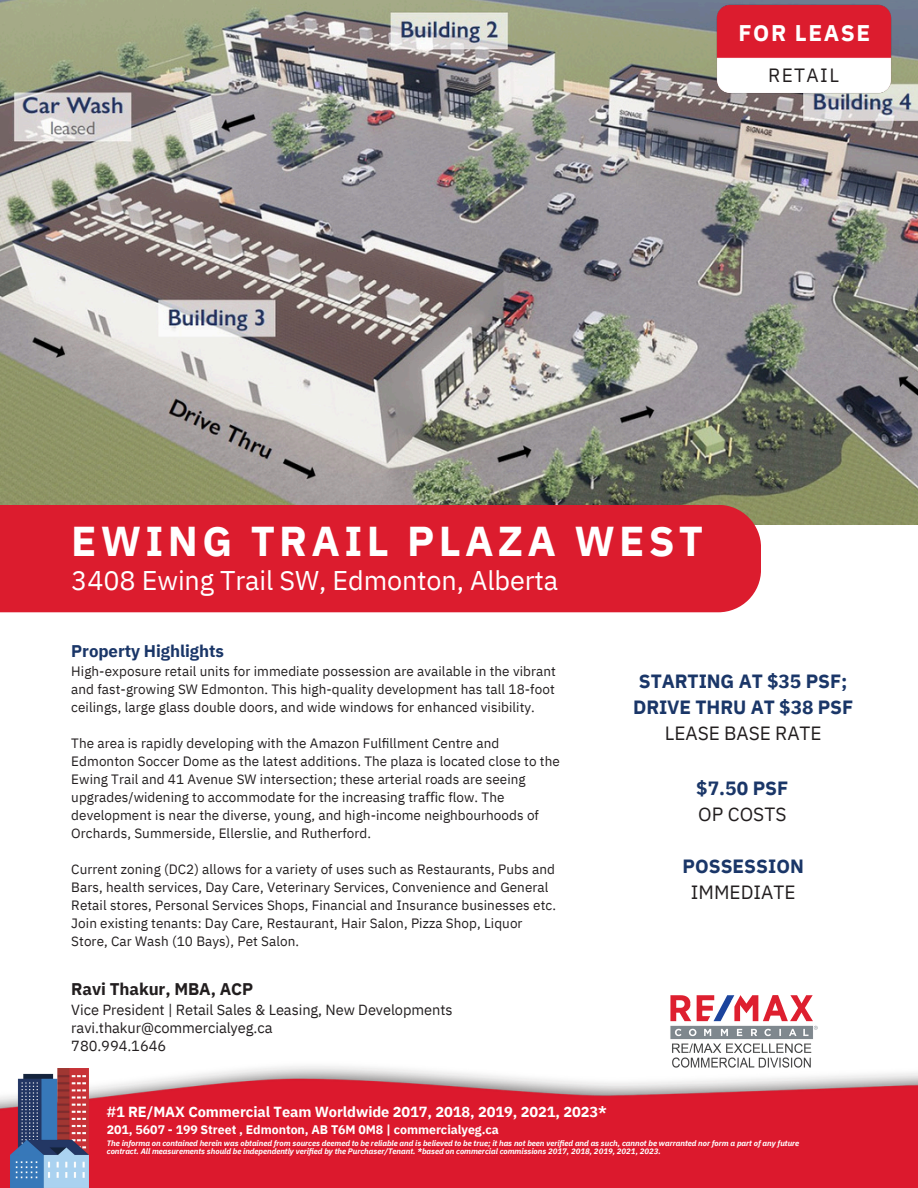
<style>
.page{position:relative;width:918px;height:1188px;background:#fff}
.page>*{position:absolute;margin:0;border:0;box-sizing:border-box;transform-origin:0 0}
.t1{font:700 41.7px "IBM Plex Sans";letter-spacing:.105em;color:#fff}
.t2{font:27px "IBM Plex Sans";letter-spacing:-.005em;color:#fff}
.t3{font:700 22.65px "IBM Plex Sans";letter-spacing:.07em;color:#fff}
.t4{font:700 19.2px/25.8px "IBM Plex Sans";letter-spacing:-.005em;color:#1a3668;text-align:center}
.t5{font:19.2px "IBM Plex Sans";letter-spacing:.07em;color:#221e1f}
.t6{font:700 16.8px "IBM Plex Sans";letter-spacing:-.005em;color:#1a3668}
.t7{font:700 16.8px "IBM Plex Sans";letter-spacing:-.005em;color:#221e1f}
.t8{font:14.7px/18px "IBM Plex Sans";letter-spacing:-.005em;color:#221e1f}
.t9{font:700 14.7px "IBM Plex Sans";letter-spacing:-.005em;color:#fff}
.t10{font:13.5px/18px "IBM Plex Sans";letter-spacing:.005em;color:#221e1f}
.t11{font:700 12.3px "IBM Plex Sans";letter-spacing:-.005em;color:#fff}
.t12{font:italic 700 7.8px/7.8px "IBM Plex Sans";letter-spacing:-.005em;color:#fff}
.s1{font-family:"Noto Sans"}
.s2{font-weight:400;color:#221e1f}
</style>
<div class="page">
<img style="left:0;top:0;width:918px;height:524px">
<img style="left:711px;top:0;width:186px;height:99px">
<img style="left:0;top:1066px;width:918px;height:122px">
<img style="left:10px;top:1069px;width:79px;height:119px">
<img style="left:670px;top:996px;width:148px;height:73px">
<div style="left:0;top:505px;width:761px;height:107px;background:#dc1c2e"></div>
<h5 class="t3" style="left:738px;top:18px;width:133px">FOR LEASE</h5>
<h5 class="t5" style="left:768px;top:62px;width:72px">RETAIL</h5>
<h5 class="t1" style="left:71px;top:513px;width:633px">EWING TRAIL PLAZA WEST</h5>
<h5 class="t2" style="left:71px;top:562px;width:489px">3408 Ewing Trail SW, Edmonton, Alberta</h5>
<h5 class="t6" style="left:71px;top:640px;width:154px">Property Highlights</h5>
<h5 class="t10" style="left:71px;top:662px;width:486px;text-align:justify">High-exposure retail units for immediate possession are available in the vibrant and fast-growing SW Edmonton. This high-quality development has tall 18-foot ceilings, large glass double doors, and wide windows for enhanced visibility.</h5>
<p class="t10" style="left:71px;top:734px;width:490px">The area is rapidly developing with the Amazon Fulfillment Centre and Edmonton Soccer Dome as the latest additions. The plaza is located close to the Ewing Trail and 41 Avenue SW intersection; these arterial roads are seeing upgrades/widening to accommodate for the increasing tra<span class="s1">ffi</span>c flow. The development is near the diverse, young, and high-income neighbourhoods of Orchards, Summerside, Ellerslie, and Rutherford.</p>
<p class="t10" style="left:71px;top:860px;width:486px">Current zoning (DC2) allows for a variety of uses such as Restaurants, Pubs and Bars, health services, Day Care, Veterinary Services, Convenience and General Retail stores, Personal Services Shops, Financial and Insurance businesses etc.<br>Join existing tenants: Day Care, Restaurant, Hair Salon, Pizza Shop, Liquor Store, Car Wash (10 Bays), Pet Salon.</p>
<p class="t7" style="left:71px;top:978px;width:183px">Ravi Thakur, MBA, ACP</p>
<p class="t8" style="left:71px;top:1001px;width:383px">Vice President | Retail Sales &amp; Leasing, New Developments ravi.thakur@commercialyeg.ca<br>780.994.1646</p>
<p class="t9" style="left:107px;top:1102px;width:502px">#1 RE/MAX Commercial Team Worldwide 2017, 2018, 2019, 2021, 2023*</p>
<h3 class="t4" style="left:633px;top:668px;width:222px">STARTING AT $35 PSF;<br>DRIVE THRU AT $38 PSF<br><span class="s2">LEASE BASE RATE</span></h3>
<h3 class="t4" style="left:696px;top:775px;width:94px;text-align:left">$7.50 PSF<br><span class="s2">OP COSTS</span></h3>
<h3 class="t4" style="left:682px;top:853px;width:123px">POSSESSION<br><span class="s2">IMMEDIATE</span></h3>
<h4 class="t11" style="left:107px;top:1121px;width:393px">201, 5607 - 199 Street , Edmonton, AB T6M 0M8 | commercialyeg.ca</h4>
<p class="t12" style="left:107px;top:1139px;width:694px">The informa on contained herein was obtained from sources deemed to be reliable and is believed to be true; it has not been verified and as such, cannot be warranted nor form a part of any future contract. All measurements should be independently verified by the Purchaser/Tenant. *based on commercial commissions 2017, 2018, 2019, 2021, 2023.</p>
</div>
